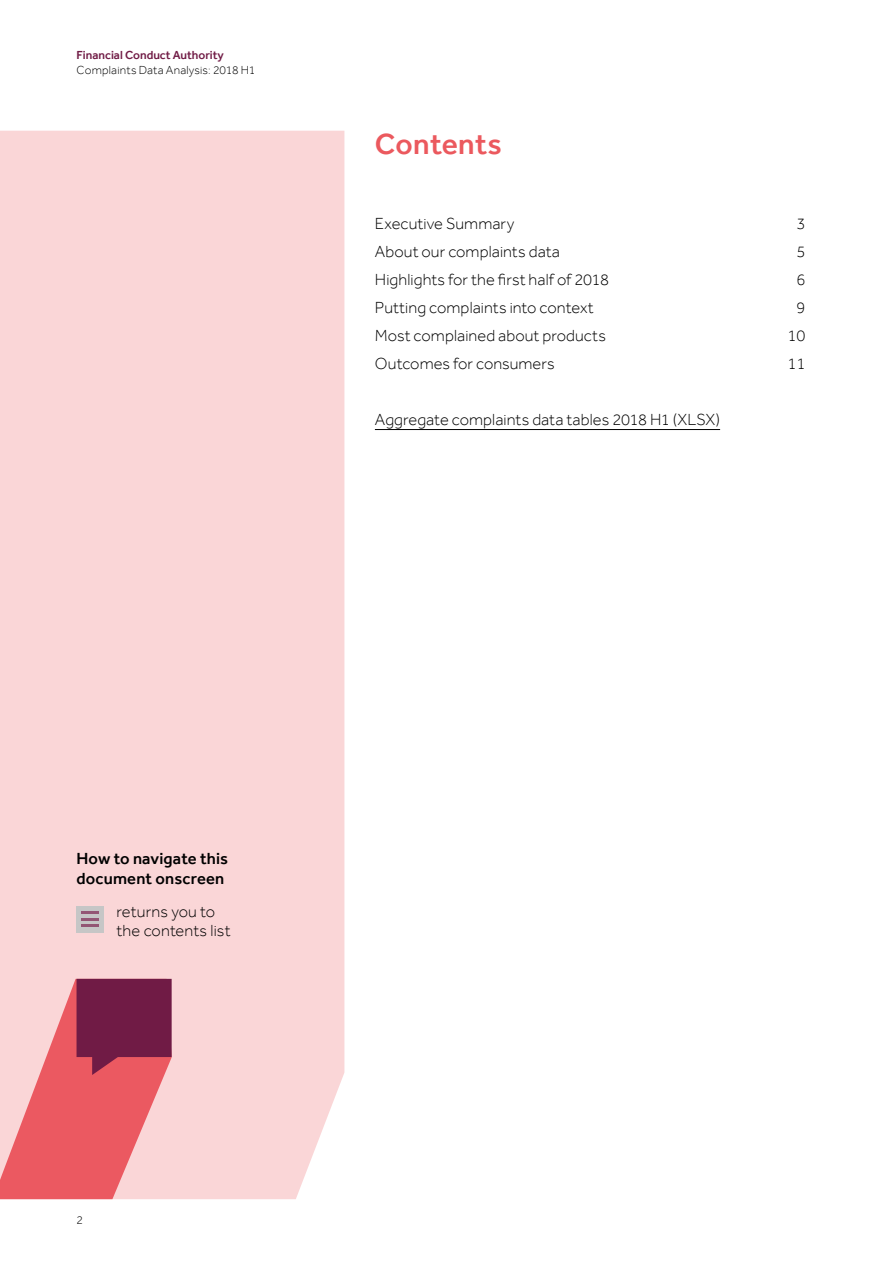
<style>
.page{position:relative;width:893px;height:1263px;background:#fff}
.page>*{position:absolute;margin:0;border:0;box-sizing:border-box;transform-origin:0 0}
.t1{font:500 30px "Effra";letter-spacing:.01em;color:#eb595e}
.t2{font:300 16.5px/19.5px "Effra";letter-spacing:.005em;color:#000}
.t3{font:500 16.5px/19.5px "Effra";letter-spacing:.01em;color:#000}
.t4{font:300 12px "Effra";letter-spacing:.015em;color:#000}
.t5{font:500 12px "Effra";color:#701b45}
</style>
<div class="page">
<hr style="left:375px;top:429px;width:345px;height:1px;background:#000">
<div style="left:0;top:131px;width:344px;height:1068px;background:#fad6d7"></div>
<svg style="left:0;top:979px;width:172px;height:220px;background:#d67380"></svg>
<div style="left:77px;top:906px;width:27px;height:26px;background:#c6c6c6"></div>
<svg style="left:82px;top:918px;width:17px;height:2px"></svg>
<hr style="left:82px;top:924px;width:17px;height:3px;background:#935674">
<hr style="left:82px;top:911px;width:17px;height:3px;background:#935674">
<p class="t5" style="left:77px;top:48px;width:149px">Financial Conduct Authority</p>
<p class="t4" style="left:77px;top:63px;width:180px">Complaints Data Analysis: 2018 H1</p>
<h1 class="t1" style="left:375px;top:126px;width:128px">Contents</h1>
<p class="t2" style="left:375px;top:214px;width:141px">Executive Summary</p>
<p class="t2" style="left:796px;top:214px;width:10px">3</p>
<p class="t2" style="left:375px;top:242px;width:187px">About our complaints data</p>
<p class="t2" style="left:796px;top:242px;width:10px">5</p>
<p class="t2" style="left:375px;top:270px;width:236px">Highlights for the first half of 2018</p>
<p class="t2" style="left:796px;top:270px;width:10px">6</p>
<p class="t2" style="left:375px;top:298px;width:220px">Putting complaints into context</p>
<p class="t2" style="left:796px;top:298px;width:10px">9</p>
<p class="t2" style="left:375px;top:326px;width:233px">Most complained about products</p>
<p class="t2" style="left:787px;top:326px;width:19px">10</p>
<p class="t2" style="left:375px;top:354px;width:181px">Outcomes for consumers</p>
<p class="t2" style="left:787px;top:354px;width:19px">11</p>
<p class="t2" style="left:375px;top:410px;width:347px">Aggregate complaints data tables 2018 H1 (XLSX)</p>
<p class="t3" style="left:77px;top:849px;width:153px">How to navigate this document onscreen</p>
<p class="t2" style="left:117px;top:901px;width:116px">returns you to the contents list</p>
<p class="t4" style="left:77px;top:1213px;width:8px">2</p>
</div>
